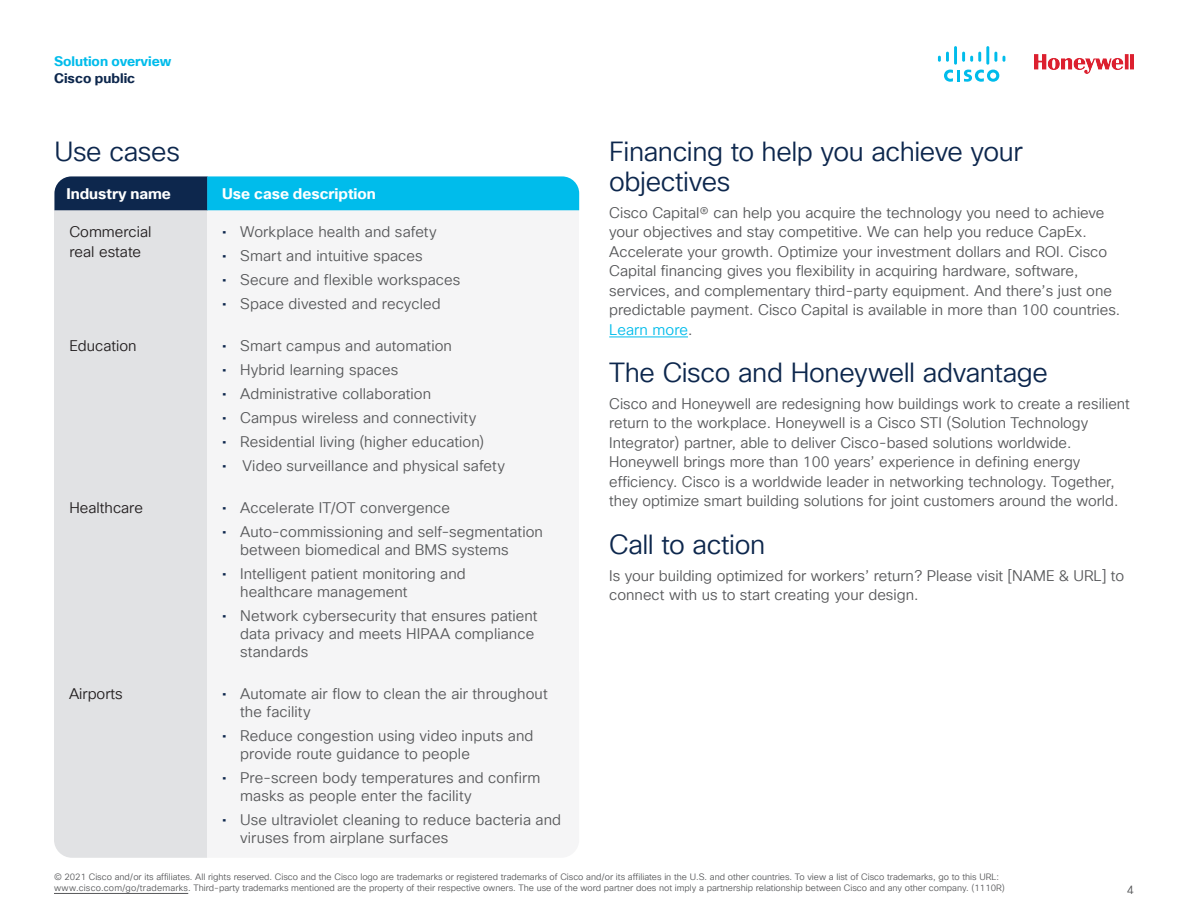
<style>
.page{position:relative;width:1188px;height:918px;background:#fff}
.page>*{position:absolute;margin:0;border:0;box-sizing:border-box;transform-origin:0 0}
.Subhead2_midnight_bl{font:27px/30px "Cisco Sans TT Light";letter-spacing:-.015em;color:#0d274d}
.Intro_Heading-Green{font:27px "Cisco Sans TT Light";letter-spacing:-.015em;color:#0d274d}
.Body{font:15px/19.5px "Cisco Sans TT Light";color:#57585a}
.Body-2{font:15px/19.5px "Cisco Sans TT Light";color:#231f20}
.Table_Head{font:700 15px "Cisco Sans TT";color:#fff}
.t1{font:700 13.5px "Cisco Sans TT";color:#00bceb}
.t2{font:700 13.5px "Cisco Sans TT";color:#0d274d}
.t3{font:12px "Cisco Sans TT Light";color:#57585a}
.Footer_white{font:9px/11.2px "Cisco Sans TT Light";color:#57585a}
.s1{font-family:"Cisco Sans TT";color:#0d274d}
.s2{color:#00bceb}
</style>
<div class="page">
<svg style="left:944px;top:70px;width:55px;height:12px"></svg>
<svg style="left:938px;top:52px;width:11px;height:10px"></svg>
<hr style="left:954px;top:46px;width:3px;height:19px;background:#00bceb">
<svg style="left:962px;top:52px;width:19px;height:10px"></svg>
<hr style="left:986px;top:46px;width:3px;height:19px;background:#00bceb">
<svg style="left:994px;top:52px;width:11px;height:10px"></svg>
<img style="left:1035px;top:55px;width:99px;height:18px">
<hr style="left:609px;top:337px;width:79px;height:1px;background:#00bceb">
<div style="left:54px;top:210px;width:153px;height:114px;background:#e1e2e4"></div>
<div style="left:54px;top:324px;width:153px;height:162px;background:#e1e2e4"></div>
<div style="left:54px;top:486px;width:153px;height:186px;background:#e1e2e4"></div>
<div style="left:54px;top:672px;width:153px;height:186px;background:#e1e2e4"></div>
<div style="left:207px;top:210px;width:372px;height:114px;background:#f5f5f6"></div>
<div style="left:207px;top:324px;width:372px;height:162px;background:#f5f5f6"></div>
<div style="left:207px;top:486px;width:372px;height:186px;background:#f5f5f6"></div>
<svg style="left:54px;top:176px;width:525px;height:34px;background:#0993be"></svg>
<hr style="left:54px;top:893px;width:134px;height:1px;background:#57585a">
<p class="t1" style="left:54px;top:52px;width:119px">Solution overview</p>
<p class="t2" style="left:54px;top:69px;width:83px">Cisco public</p>
<p class="Intro_Heading-Green" style="left:54px;top:134px;width:127px">Use cases</p>
<p class="Table_Head" style="left:66px;top:184px;width:106px">Industry name</p>
<p class="Table_Head" style="left:222px;top:184px;width:155px">Use case description</p>
<p class="Body-2" style="left:69px;top:223px;width:84px">Commercial real estate</p>
<p class="Body-2" style="left:69px;top:336px;width:69px">Education</p>
<p class="Body-2" style="left:69px;top:498px;width:75px">Healthcare</p>
<p class="Body-2" style="left:69px;top:684px;width:55px">Airports</p>
<p class="Body" style="left:222px;top:223px;width:216px"><span class="s1">•</span> Workplace health and safety</p>
<p class="Body" style="left:222px;top:247px;width:202px"><span class="s1">•</span> Smart and intuitive spaces</p>
<p class="Body" style="left:222px;top:271px;width:240px"><span class="s1">•</span> Secure and flexible workspaces</p>
<p class="Body" style="left:222px;top:295px;width:220px"><span class="s1">•</span> Space divested and recycled</p>
<p class="Body" style="left:222px;top:336px;width:231px"><span class="s1">•</span> Smart campus and automation</p>
<p class="Body" style="left:222px;top:360px;width:178px"><span class="s1">•</span> Hybrid learning spaces</p>
<p class="Body" style="left:222px;top:384px;width:210px"><span class="s1">•</span> Administrative collaboration</p>
<p class="Body" style="left:222px;top:408px;width:256px"><span class="s1">•</span> Campus wireless and connectivity</p>
<p class="Body" style="left:222px;top:432px;width:264px"><span class="s1">•</span> Residential living (higher education)</p>
<p class="Body" style="left:222px;top:456px;width:284px"><span class="s1">•</span> Video surveillance and physical safety</p>
<p class="Body" style="left:222px;top:498px;width:229px"><span class="s1">•</span> Accelerate IT/OT convergence</p>
<p class="Body" style="left:240px;top:523px;width:304px;line-height:18px;text-indent:-18px"><span class="s1">•</span> Auto-commissioning and self-segmentation between biomedical and BMS systems</p>
<p class="Body" style="left:240px;top:565px;width:227px;line-height:18px;text-indent:-18px"><span class="s1">•</span> Intelligent patient monitoring and healthcare management</p>
<p class="Body" style="left:240px;top:607px;width:299px;line-height:18px;text-indent:-18px"><span class="s1">•</span> Network cybersecurity that ensures patient data privacy and meets HIPAA compliance standards</p>
<p class="Body" style="left:240px;top:685px;width:309px;line-height:18px;text-indent:-18px"><span class="s1">•</span> Automate air flow to clean the air throughout the facility</p>
<p class="Body" style="left:240px;top:727px;width:295px;line-height:18px;text-indent:-18px"><span class="s1">•</span> Reduce congestion using video inputs and provide route guidance to people</p>
<p class="Body" style="left:240px;top:769px;width:302px;line-height:18px;text-indent:-18px"><span class="s1">•</span> Pre-screen body temperatures and confirm masks as people enter the facility</p>
<p class="Body" style="left:240px;top:811px;width:322px;line-height:18px;text-indent:-18px"><span class="s1">•</span> Use ultraviolet cleaning to reduce bacteria and viruses from airplane surfaces</p>
<p class="Subhead2_midnight_bl" style="left:609px;top:137px;width:415px">Financing to help you achieve your objectives</p>
<p class="Body" style="left:609px;top:203px;width:513px">Cisco Capital® can help you acquire the technology you need to achieve your objectives and stay competitive. We can help you reduce CapEx.<br>Accelerate your growth. Optimize your investment dollars and ROI. Cisco Capital financing gives you flexibility in acquiring hardware, software, services, and complementary third-party equipment. And there’s just one predictable payment. Cisco Capital is available in more than 100 countries.<br><span class="s2">Learn more</span>.</p>
<p class="Subhead2_midnight_bl" style="left:609px;top:358px;width:440px">The Cisco and Honeywell advantage</p>
<p class="Body" style="left:609px;top:394px;width:522px">Cisco and Honeywell are redesigning how buildings work to create a resilient return to the workplace. Honeywell is a Cisco STI (Solution Technology Integrator) partner, able to deliver Cisco-based solutions worldwide.<br>Honeywell brings more than 100 years’ experience in defining energy efficiency. Cisco is a worldwide leader in networking technology. Together, they optimize smart building solutions for joint customers around the world.</p>
<p class="Subhead2_midnight_bl" style="left:609px;top:530px;width:157px">Call to action</p>
<p class="Body" style="left:609px;top:566px;width:516px">Is your building optimized for workers’ return? Please visit [NAME &amp; URL] to connect with us to start creating your design.</p>
<p class="Footer_white" style="left:54px;top:871px;width:952px">© 2021 Cisco and/or its affiliates. All rights reserved. Cisco and the Cisco logo are trademarks or registered trademarks of Cisco and/or its affiliates in the U.S. and other countries. To view a list of Cisco trademarks, go to this URL: www.cisco.com/go/trademarks. Third-party trademarks mentioned are the property of their respective owners. The use of the word partner does not imply a partnership relationship between Cisco and any other company. (1110R)</p>
<p class="t3" style="left:1127px;top:882px;width:9px">4</p>
</div>
